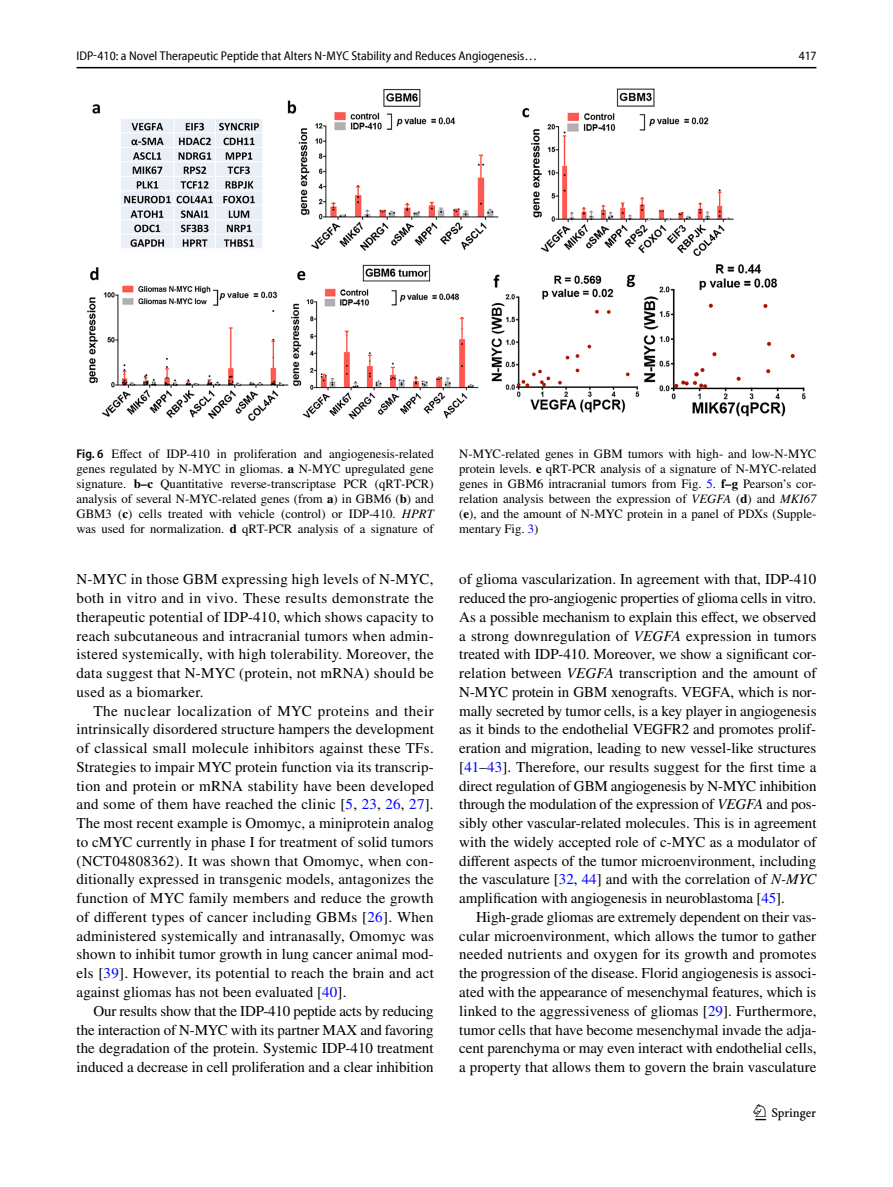
<style>
.page{position:relative;width:893px;height:1187px;background:#fff}
.page>*{position:absolute;margin:0;border:0;box-sizing:border-box;transform-origin:0 0}
.t1{font:22.5px "Springnew Regular 3";color:#000}
.t2{font:15px/18.8px "STIX";letter-spacing:.005em;color:#000;text-align:justify}
.t3{font:12.75px/15px "STIX";color:#000;text-align:justify}
.t4{font:semi-condensed 12.75px "Myriad Pro Unic";color:#000}
.t5{font:12.75px "Adv T Tc 488 b 0 e 6";color:#000}
.s1{font-family:"Myriad Pro Semi Cn 3";font-stretch:normal}
.s2{font-family:"Myriad Pro";font-weight:600;font-stretch:semi-condensed}
.s3{font-weight:700}
.s4{font-style:italic}
.s5{color:#00f}
</style>
<div class="page">
<hr style="left:77px;top:67px;width:739px;height:1px;background:#000">
<img style="left:87px;top:88px;width:719px;height:333px">
<p class="t4" style="left:77px;top:51px;width:462px">IDP<span class="s1">‑</span>410: a Novel Therapeutic Peptide that Alters N<span class="s1">‑</span>MYC Stability and Reduces Angiogenesis…</p>
<p class="t5" style="left:799px;top:51px;width:19px">417</p>
<p class="t3" style="left:77px;top:447px;width:359px"><span class="s2">Fig. 6</span> Effect of IDP-410 in proliferation and angiogenesis-related genes regulated by N-MYC in gliomas. <span class="s3">a</span> N-MYC upregulated gene signature. <span class="s3">b–c</span> Quantitative reverse-transcriptase PCR (qRT-PCR) analysis of several N-MYC-related genes (from <span class="s3">a</span>) in GBM6 (<span class="s3">b</span>) and GBM3 (<span class="s3">c</span>) cells treated with vehicle (control) or IDP-410. <span class="s4">HPRT </span>was used for normalization. <span class="s3">d</span> qRT-PCR analysis of a signature of</p>
<p class="t3" style="left:459px;top:447px;width:359px">N-MYC-related genes in GBM tumors with high- and low-N-MYC protein levels. <span class="s3">e</span> qRT-PCR analysis of a signature of N-MYC-related genes in GBM6 intracranial tumors from Fig. <span class="s5">5</span>. <span class="s3">f–g</span> Pearson’s cor&shy;relation analysis between the expression of <span class="s4">VEGFA</span> (<span class="s3">d</span>) and <span class="s4">MKI67 </span>(<span class="s3">e</span>), and the amount of N-MYC protein in a panel of PDXs (Supple&shy;mentary Fig. <span class="s5">3</span>)</p>
<p class="t2" style="left:77px;top:571px;width:359px">N-MYC in those GBM expressing high levels of N-MYC, both in vitro and in vivo. These results demonstrate the therapeutic potential of IDP-410, which shows capacity to reach subcutaneous and intracranial tumors when admin&shy;istered systemically, with high tolerability. Moreover, the data suggest that N-MYC (protein, not mRNA) should be used as a biomarker.</p>
<p class="t2" style="left:77px;top:702px;width:359px;text-indent:17px">The nuclear localization of MYC proteins and their intrinsically disordered structure hampers the development of classical small molecule inhibitors against these TFs.<br>Strategies to impair MYC protein function via its transcrip&shy;tion and protein or mRNA stability have been developed and some of them have reached the clinic [<span class="s5">5</span>, <span class="s5">23</span>, <span class="s5">26</span>, <span class="s5">27</span>].<br>The most recent example is Omomyc, a miniprotein analog to cMYC currently in phase I for treatment of solid tumors (NCT04808362). It was shown that Omomyc, when con&shy;ditionally expressed in transgenic models, antagonizes the function of MYC family members and reduce the growth of different types of cancer including GBMs [<span class="s5">26</span>]. When administered systemically and intranasally, Omomyc was shown to inhibit tumor growth in lung cancer animal mod&shy;els [<span class="s5">39</span>]. However, its potential to reach the brain and act against gliomas has not been evaluated [<span class="s5">40</span>].</p>
<p class="t2" style="left:77px;top:1002px;width:359px;text-indent:17px">Our results show that the IDP-410 peptide acts by reducing the interaction of N-MYC with its partner MAX and favoring the degradation of the protein. Systemic IDP-410 treatment induced a decrease in cell proliferation and a clear inhibition</p>
<p class="t2" style="left:459px;top:571px;width:359px">of glioma vascularization. In agreement with that, IDP-410 reduced the pro-angiogenic properties of glioma cells in vitro.<br>As a possible mechanism to explain this effect, we observed a strong downregulation of <span class="s4">VEGFA</span> expression in tumors treated with IDP-410. Moreover, we show a significant cor&shy;relation between <span class="s4">VEGFA</span> transcription and the amount of N-MYC protein in GBM xenografts. VEGFA, which is nor&shy;mally secreted by tumor cells, is a key player in angiogenesis as it binds to the endothelial VEGFR2 and promotes prolif&shy;eration and migration, leading to new vessel-like structures [<span class="s5">41</span>–<span class="s5">43</span>]. Therefore, our results suggest for the first time a direct regulation of GBM angiogenesis by N-MYC inhibition through the modulation of the expression of <span class="s4">VEGFA</span> and pos&shy;sibly other vascular-related molecules. This is in agreement with the widely accepted role of c-MYC as a modulator of different aspects of the tumor microenvironment, including the vasculature [<span class="s5">32</span>, <span class="s5">44</span>] and with the correlation of <span class="s4">N-MYC </span>amplification with angiogenesis in neuroblastoma [<span class="s5">45</span>].</p>
<p class="t2" style="left:459px;top:908px;width:359px;text-indent:17px">High-grade gliomas are extremely dependent on their vas&shy;cular microenvironment, which allows the tumor to gather needed nutrients and oxygen for its growth and promotes the progression of the disease. Florid angiogenesis is associ&shy;ated with the appearance of mesenchymal features, which is linked to the aggressiveness of gliomas [<span class="s5">29</span>]. Furthermore, tumor cells that have become mesenchymal invade the adja&shy;cent parenchyma or may even interact with endothelial cells, a property that allows them to govern the brain vasculature</p>
<h1 class="t1" style="left:755px;top:1104px;width:62px">1 3</h1>
</div>
